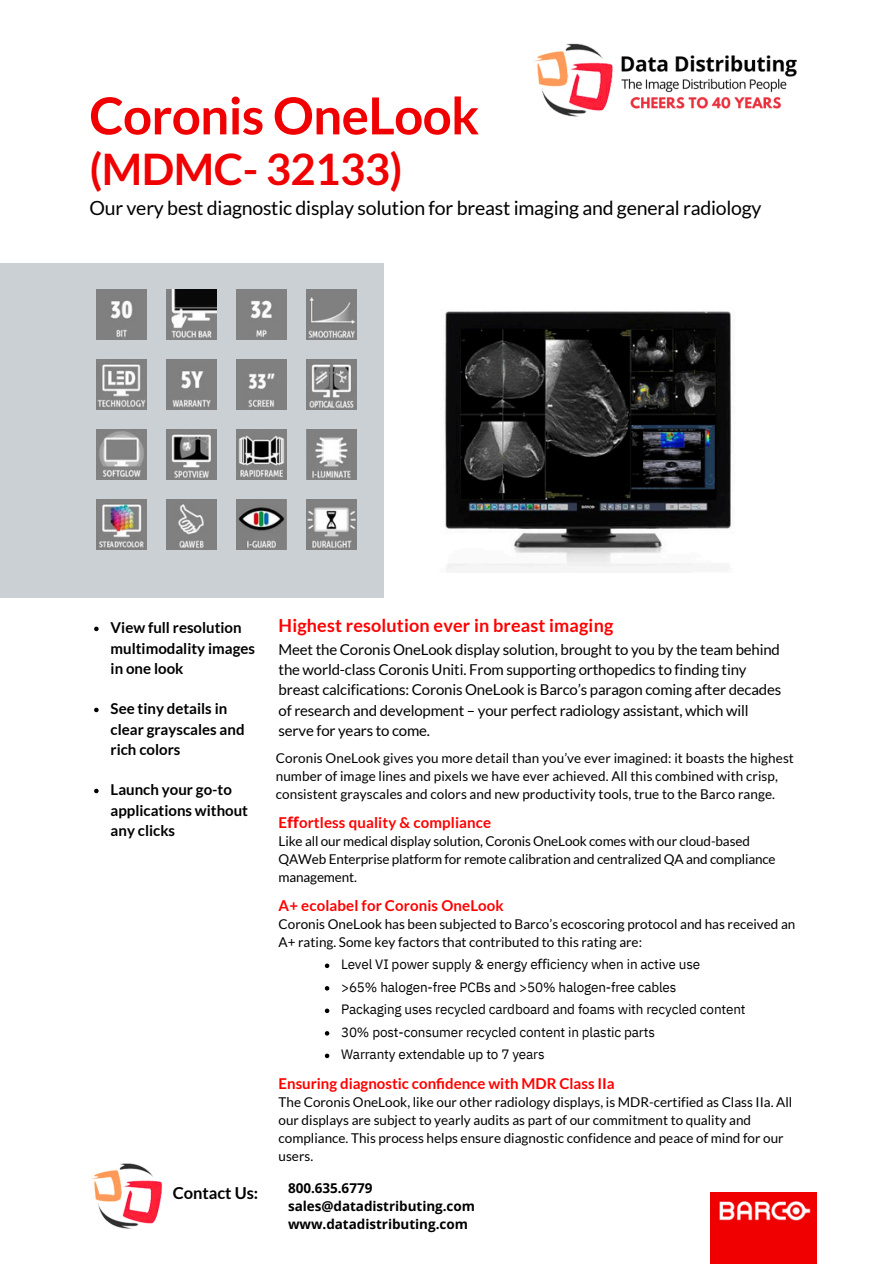
<style>
.page{position:relative;width:894px;height:1264px;background:#fff}
.page>*{position:absolute;margin:0;border:0;box-sizing:border-box;transform-origin:0 0}
.t1{font:700 51px "Lato";letter-spacing:-.01em;color:#f00000}
.t2{font:700 43.5px "Lato";letter-spacing:-.01em;color:#f00000}
.t3{font:19.5px "Lato";letter-spacing:-.01em;color:#000}
.t4{font:700 18px "Lato";letter-spacing:.01em;color:#f00}
.t5{font:700 16.5px "Lato";letter-spacing:-.005em;color:#000}
.t6{font:15px/20.2px "Lato";letter-spacing:-.01em;color:#000}
.t7{font:700 15px/20.2px "Lato";color:#000}
.t8{font:700 15px "Lato";letter-spacing:.01em;color:#f00}
.t9{font:13.5px/18px "Lato";color:#000}
.t10{font:13.5px "IBM Plex Sans";letter-spacing:-.01em;color:#000}
.t11{font:700 13.5px/18px "Open Sans";letter-spacing:-.005em;color:#000}
.s1{font-family:"Noto Sans"}
</style>
<div class="page">
<img style="left:444px;top:311px;width:287px;height:260px">
<div style="left:11px;top:263px;width:373px;height:334px;background:#cad0d4"></div>
<div style="left:0;top:263px;width:15px;height:334px;background:#cad0d4"></div>
<img style="left:307px;top:499px;width:49px;height:50px">
<img style="left:237px;top:499px;width:49px;height:50px">
<img style="left:167px;top:499px;width:49px;height:50px">
<img style="left:97px;top:499px;width:49px;height:50px">
<img style="left:307px;top:429px;width:49px;height:50px">
<img style="left:237px;top:429px;width:49px;height:50px">
<img style="left:167px;top:429px;width:49px;height:50px">
<img style="left:97px;top:429px;width:49px;height:50px">
<img style="left:307px;top:359px;width:49px;height:50px">
<img style="left:237px;top:359px;width:49px;height:50px">
<img style="left:167px;top:359px;width:49px;height:50px">
<img style="left:97px;top:359px;width:49px;height:50px">
<img style="left:307px;top:289px;width:49px;height:50px">
<img style="left:237px;top:289px;width:49px;height:50px">
<img style="left:167px;top:289px;width:49px;height:50px">
<img style="left:97px;top:289px;width:49px;height:50px">
<img style="left:710px;top:1192px;width:106px;height:71px">
<img style="left:91px;top:1163px;width:72px;height:66px">
<img style="left:534px;top:43px;width:263px;height:74px">
<svg style="left:94px;top:626px;width:5px;height:5px"></svg>
<svg style="left:94px;top:707px;width:5px;height:5px"></svg>
<svg style="left:94px;top:788px;width:5px;height:5px"></svg>
<svg style="left:325px;top:963px;width:4px;height:5px"></svg>
<svg style="left:325px;top:986px;width:4px;height:4px"></svg>
<svg style="left:325px;top:1008px;width:4px;height:5px"></svg>
<svg style="left:325px;top:1031px;width:4px;height:4px"></svg>
<svg style="left:325px;top:1053px;width:4px;height:5px"></svg>
<p class="t1" style="left:89px;top:84px;width:391px">Coronis OneLook</p>
<p class="t2" style="left:89px;top:142px;width:315px">(MDMC- 32133)</p>
<p class="t3" style="left:89px;top:196px;width:673px">Our very best diagnostic display solution for breast imaging and general radiology</p>
<p class="t7" style="left:111px;top:617px;width:146px">View full resolution multimodality images in one look</p>
<p class="t7" style="left:111px;top:698px;width:135px">See tiny details in clear grayscales and rich colors</p>
<p class="t7" style="left:111px;top:779px;width:139px">Launch your go-to applications without any clicks</p>
<p class="t4" style="left:278px;top:614px;width:336px">Highest resolution ever in breast imaging</p>
<p class="t6" style="left:278px;top:639px;width:504px">Meet the Coronis OneLook display solution, brought to you by the team behind the world-class Coronis Uniti. From supporting orthopedics to finding tiny breast calcifications: Coronis OneLook is Barco’s paragon coming after decades of research and development – your perfect radiology assistant, which will serve for years to come.</p>
<p class="t9" style="left:276px;top:748px;width:519px">Coronis OneLook gives you more detail than you’ve ever imagined: it boasts the highest number of image lines and pixels we have ever achieved. All this combined with crisp, consistent grayscales and colors and new productivity tools, true to the Barco range.</p>
<p class="t8" style="left:278px;top:813px;width:214px">E<span class="s1">ff</span>ortless quality &amp; compliance</p>
<p class="t9" style="left:278px;top:831px;width:498px">Like all our medical display solution, Coronis OneLook comes with our cloud-based<br>QAWeb Enterprise platform for remote calibration and centralized QA and compliance management.</p>
<p class="t8" style="left:278px;top:896px;width:227px">A+ ecolabel for Coronis OneLook</p>
<p class="t9" style="left:278px;top:914px;width:518px">Coronis OneLook has been subjected to Barco’s ecoscoring protocol and has received an<br>A+ rating. Some key factors that contributed to this rating are:</p>
<p class="t10" style="left:341px;top:955px;width:360px">Level VI power supply &amp; energy e<span class="s1">ffi</span>ciency when in active use</p>
<p class="t10" style="left:341px;top:977px;width:337px">&gt;65% halogen-free PCBs and &gt;50% halogen-free cables</p>
<h2 class="t10" style="left:341px;top:1000px;width:406px">Packaging uses recycled cardboard and foams with recycled content</h2>
<h4 class="t10" style="left:341px;top:1022px;width:315px">30% post-consumer recycled content in plastic parts</h4>
<p class="t10" style="left:341px;top:1045px;width:205px">Warranty extendable up to 7 years</p>
<p class="t8" style="left:278px;top:1074px;width:337px">Ensuring diagnostic confidence with MDR Class IIa</p>
<p class="t9" style="left:278px;top:1093px;width:515px">The Coronis OneLook, like our other radiology displays, is MDR-certified as Class IIa. All our displays are subject to yearly audits as part of our commitment to quality and compliance. This process helps ensure diagnostic confidence and peace of mind for our users.</p>
<p class="t5" style="left:173px;top:1182px;width:87px">Contact Us:</p>
<p class="t11" style="left:288px;top:1178px;width:188px">800.635.6779 sales@datadistributing.com www.datadistributing.com</p>
</div>
